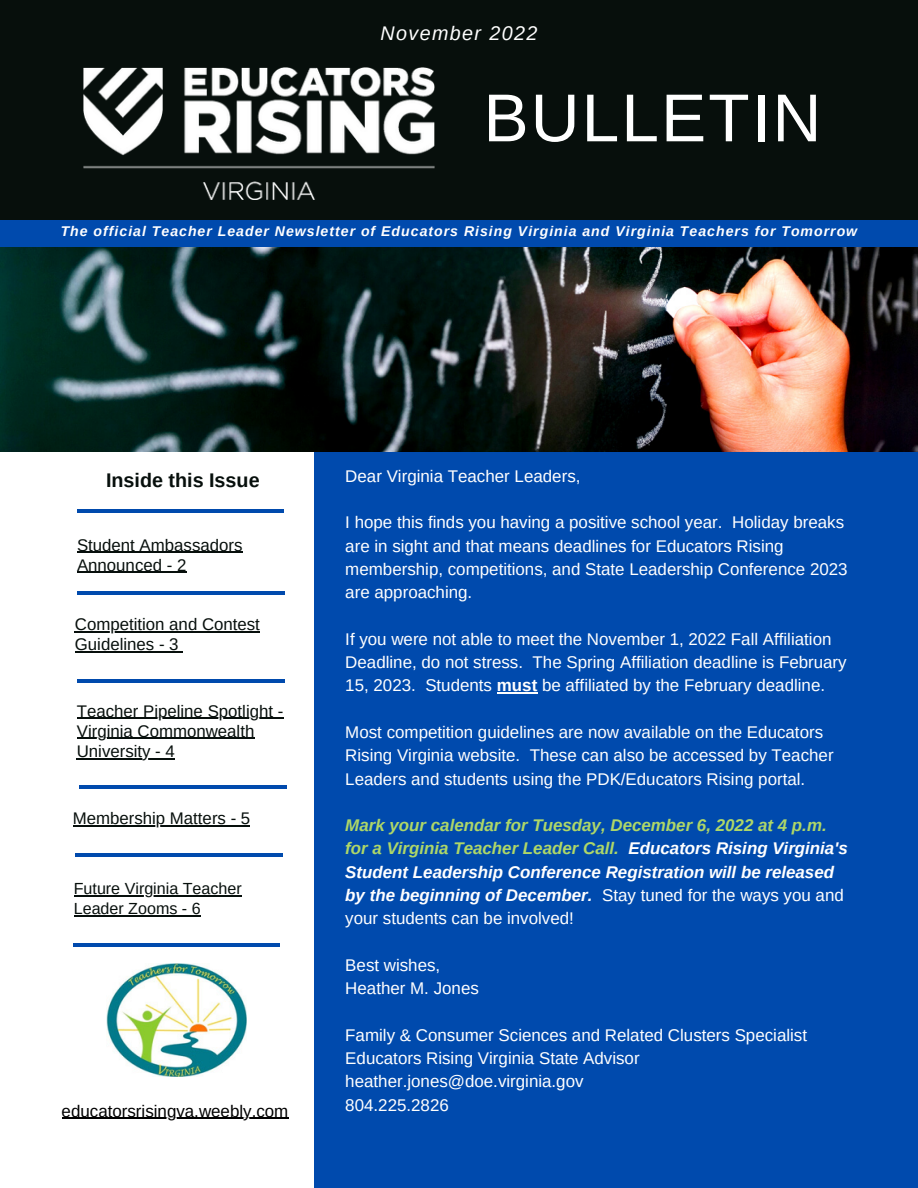
<style>
.page{position:relative;width:918px;height:1188px;background:#004aad}
.page>*{position:absolute;margin:0;border:0;box-sizing:border-box;transform-origin:0 0}
.t1{font:67.8px "Arimo";letter-spacing:.03em;color:#fff}
.t2{font:700 19.8px "Arimo";color:#070f0c}
.t3{font:italic 19.8px "Arimo";letter-spacing:.07em;color:#fff}
.t4{font:16.95px/23.2px "Arimo";color:#fff}
.t5{font:italic 700 16.95px/23.2px "Arimo";color:#fff}
.t6{font:16.95px "Arimo";color:#000}
.t7{font:16.8px/20.1px "Arimo";color:#070f0c}
.t8{font:16.05px/20.1px "Arimo";color:#070f0c}
.t9{font:italic 700 14.1px "Arimo";letter-spacing:.07em;color:#fff}
.s1{font-weight:700}
.s2{color:#aed768}
.s3{font-weight:400;font-style:normal}
</style>
<div class="page">
<div style="left:0;top:452px;width:314px;height:736px;background:#fff"></div>
<hr style="left:77px;top:509px;width:207px;height:4px;background:#004aad">
<hr style="left:77px;top:552px;width:165px;height:1px;background:#070f0c">
<hr style="left:77px;top:572px;width:109px;height:1px;background:#070f0c">
<img style="left:0;top:247px;width:918px;height:205px">
<div style="left:0;top:0;width:918px;height:236px;background:#070f0c"></div>
<div style="left:0;top:221px;width:918px;height:26px;background:#004aad"></div>
<img style="left:83px;top:67px;width:351px;height:132px">
<hr style="left:77px;top:592px;width:207px;height:3px;background:#004aad">
<hr style="left:75px;top:631px;width:185px;height:1px;background:#070f0c">
<hr style="left:75px;top:651px;width:104px;height:1px;background:#070f0c">
<hr style="left:77px;top:679px;width:207px;height:3px;background:#004aad">
<hr style="left:73px;top:943px;width:207px;height:3px;background:#004aad">
<hr style="left:74px;top:895px;width:168px;height:1px;background:#070f0c">
<hr style="left:74px;top:916px;width:127px;height:1px;background:#070f0c">
<hr style="left:77px;top:718px;width:206px;height:1px;background:#070f0c">
<hr style="left:77px;top:738px;width:177px;height:1px;background:#070f0c">
<hr style="left:77px;top:758px;width:98px;height:1px;background:#070f0c">
<hr style="left:79px;top:786px;width:207px;height:3px;background:#004aad">
<hr style="left:73px;top:825px;width:158px;height:1px;background:#070f0c">
<svg style="left:231px;top:825px;width:19px;height:1px"></svg>
<hr style="left:75px;top:853px;width:207px;height:3px;background:#004aad">
<hr style="left:497px;top:692px;width:40px;height:2px;background:#fff">
<img style="left:106px;top:963px;width:141px;height:114px">
<hr style="left:62px;top:1118px;width:226px;height:1px;background:#000">
<p class="t3" style="left:380px;top:22px;width:159px">November 2022</p>
<h1 class="t1" style="left:483px;top:80px;width:339px">BULLETIN</h1>
<p class="t9" style="left:61px;top:224px;width:798px">The official Teacher Leader Newsletter of Educators Rising Virginia and Virginia Teachers for Tomorrow</p>
<p class="t2" style="left:106px;top:470px;width:155px">Inside this Issue</p>
<p class="t7" style="left:77px;top:535px;width:167px">Student Ambassadors<br>Announced - 2</p>
<p class="t7" style="left:75px;top:614px;width:187px">Competition and Contest<br>Guidelines - 3</p>
<p class="t7" style="left:77px;top:701px;width:208px">Teacher Pipeline Spotlight -<br>Virginia Commonwealth<br>University - 4</p>
<p class="t7" style="left:73px;top:808px;width:179px">Membership Matters - 5</p>
<p class="t8" style="left:74px;top:879px;width:169px">Future Virginia Teacher<br>Leader Zooms - 6</p>
<p class="t6" style="left:62px;top:1101px;width:228px">educatorsrisingva.weebly.com</p>
<p class="t4" style="left:345px;top:464px;width:237px">Dear Virginia Teacher Leaders,</p>
<p class="t4" style="left:345px;top:511px;width:504px">I hope this finds you having a positive school year. Holiday breaks are in sight and that means deadlines for Educators Rising membership, competitions, and State Leadership Conference 2023 are approaching.</p>
<p class="t4" style="left:345px;top:627px;width:503px">If you were not able to meet the November 1, 2022 Fall Affiliation<br>Deadline, do not stress. The Spring Affiliation deadline is February<br>15, 2023. Students <span class="s1">must</span> be affiliated by the February deadline.</p>
<p class="t4" style="left:345px;top:720px;width:490px">Most competition guidelines are now available on the Educators<br>Rising Virginia website. These can also be accessed by Teacher<br>Leaders and students using the PDK/Educators Rising portal.</p>
<p class="t5" style="left:345px;top:814px;width:504px"><span class="s2">Mark your calendar for Tuesday, December 6, 2022 at 4 p.m. for a Virginia Teacher Leader Call.</span> Educators Rising Virginia's Student Leadership Conference Registration will be released by the beginning of December. <span class="s3">Stay tuned for the ways you and your students can be involved!</span></p>
<p class="t4" style="left:345px;top:953px;width:135px">Best wishes,<br>Heather M. Jones</p>
<p class="t4" style="left:345px;top:1023px;width:463px">Family &amp; Consumer Sciences and Related Clusters Specialist Educators Rising Virginia State Advisor heather.jones@doe.virginia.gov<br>804.225.2826</p>
</div>
